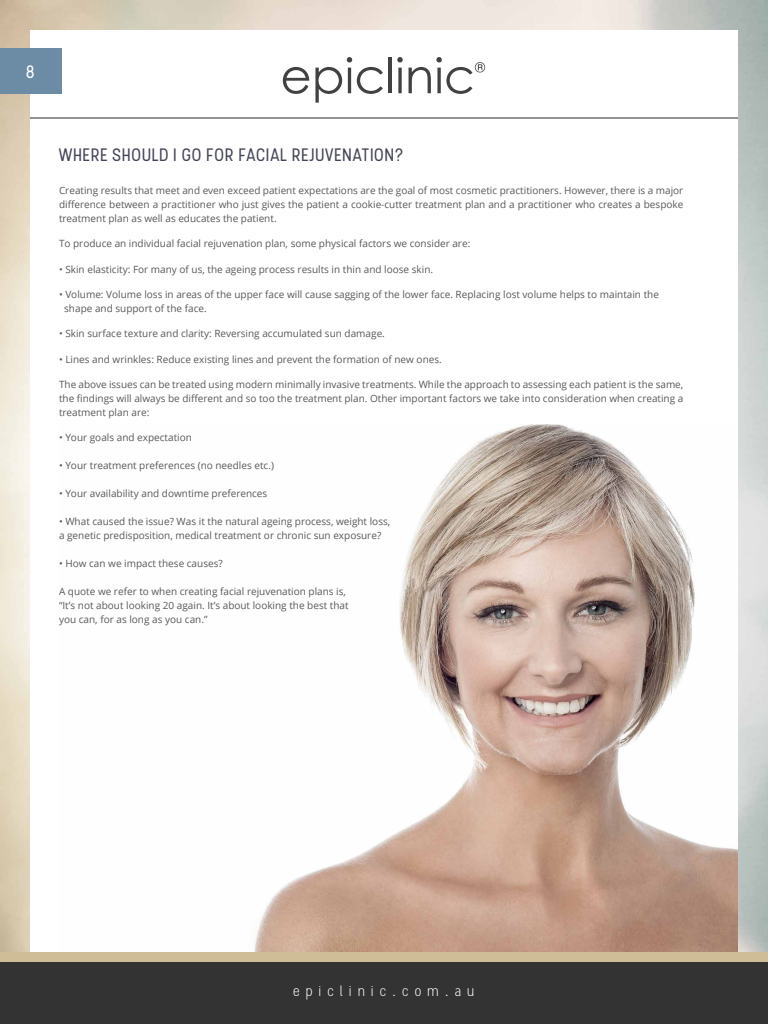
<style>
.page{position:relative;width:768px;height:1024px;background:#fff}
.page>*{position:absolute;margin:0;border:0;box-sizing:border-box;transform-origin:0 0}
.t1{font:18px "Stellar";color:#434458}
.t2{font:18px "Stellar";color:#fff}
.t3{font:300 14.1px "Stellar";letter-spacing:.39em;color:#fff}
.t4{font:10px/14px "Open Sans";color:#58595b}
</style>
<div class="page">
<svg style="left:283px;top:67px;width:26px;height:27px"></svg>
<svg style="left:315px;top:57px;width:68px;height:46px"></svg>
<hr style="left:389px;top:58px;width:3px;height:35px;background:#424142">
<svg style="left:397px;top:57px;width:6px;height:36px"></svg>
<svg style="left:409px;top:57px;width:76px;height:37px"></svg>
<hr style="left:30px;top:118px;width:708px;height:1px;background:#000">
<div style="left:0;top:955px;width:768px;height:69px;background:#333"></div>
<div style="left:0;top:952px;width:768px;height:10px;background:#cebd96"></div>
<img style="left:254px;top:425px;width:484px;height:527px">
<div style="left:0;top:48px;width:62px;height:45px;background:#6c8ba4"></div>
<h1 class="t2" style="left:26px;top:61px;width:11px">8</h1>
<h1 class="t1" style="left:59px;top:144px;width:347px">WHERE SHOULD I GO FOR FACIAL REJUVENATION?</h1>
<p class="t4" style="left:59px;top:183px;width:626px;text-align:justify">Creating results that meet and even exceed patient expectations are the goal of most cosmetic practitioners. However, there is a major difference between a practitioner who just gives the patient a cookie-cutter treatment plan and a practitioner who creates a bespoke treatment plan as well as educates the patient.</p>
<p class="t4" style="left:59px;top:237px;width:413px">To produce an individual facial rejuvenation plan, some physical factors we consider are:</p>
<p class="t4" style="left:59px;top:262px;width:376px">• Skin elasticity: For many of us, the ageing process results in thin and loose skin.</p>
<p class="t4" style="left:64px;top:287px;width:596px;text-indent:-5px">• Volume: Volume loss in areas of the upper face will cause sagging of the lower face. Replacing lost volume helps to maintain the shape and support of the face.</p>
<p class="t4" style="left:59px;top:327px;width:327px">• Skin surface texture and clarity: Reversing accumulated sun damage.</p>
<p class="t4" style="left:59px;top:352px;width:384px">• Lines and wrinkles: Reduce existing lines and prevent the formation of new ones.</p>
<p class="t4" style="left:59px;top:377px;width:626px;text-align:justify">The above issues can be treated using modern minimally invasive treatments. While the approach to assessing each patient is the same, the findings will always be different and so too the treatment plan. Other important factors we take into consideration when creating a treatment plan are:</p>
<p class="t4" style="left:59px;top:431px;width:134px">• Your goals and expectation</p>
<p class="t4" style="left:59px;top:459px;width:216px">• Your treatment preferences (no needles etc.)</p>
<p class="t4" style="left:59px;top:487px;width:210px">• Your availability and downtime preferences</p>
<p class="t4" style="left:59px;top:515px;width:333px">• What caused the issue? Was it the natural ageing process, weight loss, a genetic predisposition, medical treatment or chronic sun exposure?</p>
<p class="t4" style="left:59px;top:557px;width:165px">• How can we impact these causes?</p>
<p class="t4" style="left:59px;top:585px;width:291px">A quote we refer to when creating facial rejuvenation plans is, “It’s not about looking 20 again. It’s about looking the best that you can, for as long as you can.”</p>
<h2 class="t3" style="left:293px;top:983px;width:183px">epiclinic.com.au</h2>
</div>
